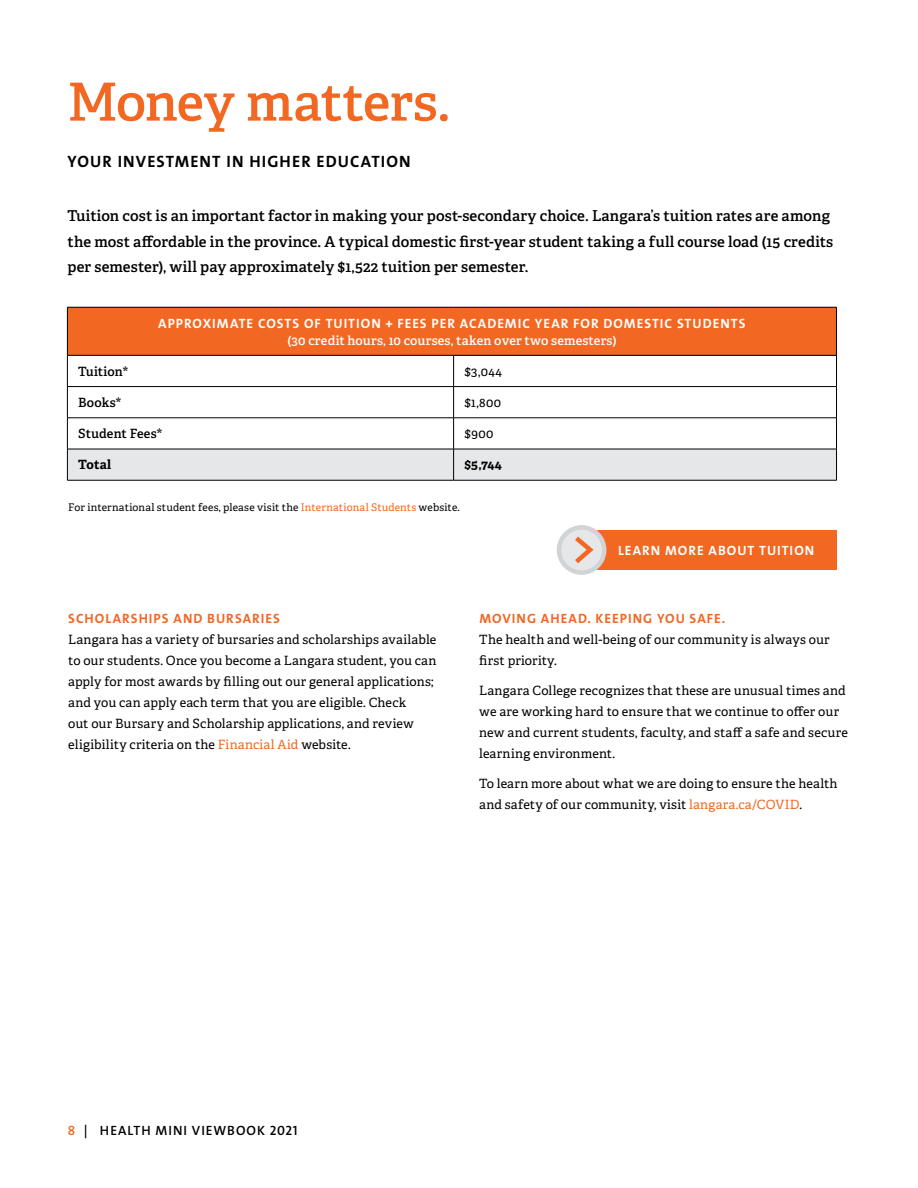
<style>
.page{position:relative;width:918px;height:1188px;background:#fff}
.page>*{position:absolute;margin:0;border:0;box-sizing:border-box;transform-origin:0 0}
.t1{font:600 52.5px "Adelle";letter-spacing:-.015em;color:#f26722}
.t2{font:700 16.5px "The Sans Os F";letter-spacing:.065em;color:#000}
.t3{font:600 15px/25.5px "Adelle";letter-spacing:.005em;color:#000}
.t4{font:700 13.5px "The Sans Os F";letter-spacing:.075em;color:#fff}
.t5{font:700 13.5px "The Sans Os F";letter-spacing:.075em;color:#f26722}
.t6{font:600 13.5px "The Sans Os F";letter-spacing:.07em;color:#000}
.t7{font:12.75px/21px "Adelle";letter-spacing:.015em;color:#000}
.t8{font:600 12.75px "Adelle";letter-spacing:.01em;color:#fff}
.t9{font:600 12.75px "Adelle";letter-spacing:.005em;color:#000}
.t10{font:700 12.75px "Adelle";letter-spacing:.005em;color:#000}
.t11{font:10.5px "Adelle";letter-spacing:.015em;color:#000}
.s1{color:#f26722}
</style>
<div class="page">
<div style="left:67px;top:307px;width:770px;height:48px;background:#f26722"></div>
<svg style="left:68px;top:356px;width:768px;height:124px"></svg>
<hr style="left:67px;top:307px;width:387px;height:1px;background:#000">
<hr style="left:67px;top:307px;width:1px;height:48px;background:#000">
<hr style="left:454px;top:307px;width:383px;height:1px;background:#000">
<hr style="left:836px;top:307px;width:1px;height:48px;background:#000">
<hr style="left:67px;top:355px;width:387px;height:1px;background:#000">
<hr style="left:67px;top:356px;width:1px;height:30px;background:#000">
<hr style="left:454px;top:355px;width:383px;height:1px;background:#000">
<hr style="left:453px;top:356px;width:1px;height:30px;background:#000">
<hr style="left:836px;top:356px;width:1px;height:30px;background:#000">
<hr style="left:67px;top:386px;width:387px;height:1px;background:#000">
<hr style="left:67px;top:387px;width:1px;height:31px;background:#000">
<hr style="left:454px;top:386px;width:383px;height:1px;background:#000">
<hr style="left:453px;top:387px;width:1px;height:31px;background:#000">
<hr style="left:836px;top:387px;width:1px;height:31px;background:#000">
<hr style="left:67px;top:418px;width:387px;height:1px;background:#000">
<hr style="left:67px;top:418px;width:1px;height:31px;background:#000">
<hr style="left:454px;top:418px;width:383px;height:1px;background:#000">
<hr style="left:453px;top:418px;width:1px;height:31px;background:#000">
<hr style="left:836px;top:418px;width:1px;height:31px;background:#000">
<hr style="left:67px;top:449px;width:387px;height:1px;background:#000">
<hr style="left:67px;top:449px;width:1px;height:31px;background:#000">
<hr style="left:454px;top:449px;width:383px;height:1px;background:#000">
<hr style="left:453px;top:449px;width:1px;height:31px;background:#000">
<hr style="left:836px;top:449px;width:1px;height:31px;background:#000">
<hr style="left:67px;top:480px;width:387px;height:1px;background:#000">
<hr style="left:454px;top:480px;width:383px;height:1px;background:#000">
<div style="left:581px;top:530px;width:255px;height:40px;background:#f26722"></div>
<svg style="left:559px;top:527px;width:45px;height:46px"></svg>
<div style="left:557px;top:525px;width:49px;height:50px;border:4px solid #d1d3d4;border-radius:50%"></div>
<svg style="left:570px;top:532px;width:27px;height:36px"></svg>
<h1 class="t1" style="left:68px;top:69px;width:384px">Money matters.</h1>
<p class="t2" style="left:68px;top:151px;width:345px">YOUR INVESTMENT IN HIGHER EDUCATION</p>
<p class="t3" style="left:68px;top:203px;width:767px">Tuition cost is an important factor in making your post-secondary choice. Langara’s tuition rates are among the most affordable in the province. A typical domestic first-year student taking a full course load (15 credits per semester), will pay approximately $1,522 tuition per semester.</p>
<p class="t4" style="left:158px;top:315px;width:589px">APPROXIMATE COSTS OF TUITION + FEES PER ACADEMIC YEAR FOR DOMESTIC STUDENTS</p>
<p class="t8" style="left:287px;top:332px;width:331px">(30 credit hours, 10 courses, taken over two semesters)</p>
<p class="t9" style="left:78px;top:363px;width:52px">Tuition*</p>
<p class="t7" style="left:464px;top:361px;width:39px">$3,044</p>
<p class="t9" style="left:78px;top:394px;width:45px">Books*</p>
<p class="t7" style="left:464px;top:392px;width:38px">$1,800</p>
<p class="t9" style="left:78px;top:426px;width:86px">Student Fees*</p>
<p class="t7" style="left:464px;top:423px;width:31px">$900</p>
<p class="t10" style="left:78px;top:457px;width:34px">Total</p>
<p class="t10" style="left:464px;top:457px;width:39px">$5,744</p>
<p class="t11" style="left:68px;top:501px;width:393px">For international student fees, please visit the <span class="s1">International Students</span> website.</p>
<p class="t4" style="left:618px;top:542px;width:198px">LEARN MORE ABOUT TUITION</p>
<p class="t5" style="left:68px;top:610px;width:213px">SCHOLARSHIPS AND BURSARIES</p>
<p class="t7" style="left:68px;top:630px;width:370px">Langara has a variety of bursaries and scholarships available to our students. Once you become a Langara student, you can apply for most awards by filling out our general applications; and you can apply each term that you are eligible. Check<br>out our Bursary and Scholarship applications, and review eligibility criteria on the <span class="s1">Financial Aid</span> website.</p>
<p class="t5" style="left:479px;top:610px;width:247px">MOVING AHEAD. KEEPING YOU SAFE.</p>
<p class="t7" style="left:479px;top:630px;width:352px">The health and well-being of our community is always our first priority.</p>
<p class="t7" style="left:479px;top:681px;width:370px">Langara College recognizes that these are unusual times and we are working hard to ensure that we continue to offer our new and current students, faculty, and staff a safe and secure learning environment.</p>
<p class="t7" style="left:479px;top:774px;width:360px">To learn more about what we are doing to ensure the health and safety of our community, visit <span class="s1">langara.ca/COVID</span>.</p>
<p class="t6" style="left:68px;top:1121px;width:231px"><span class="s1">8</span> | HEALTH MINI VIEWBOOK 2021</p>
</div>
